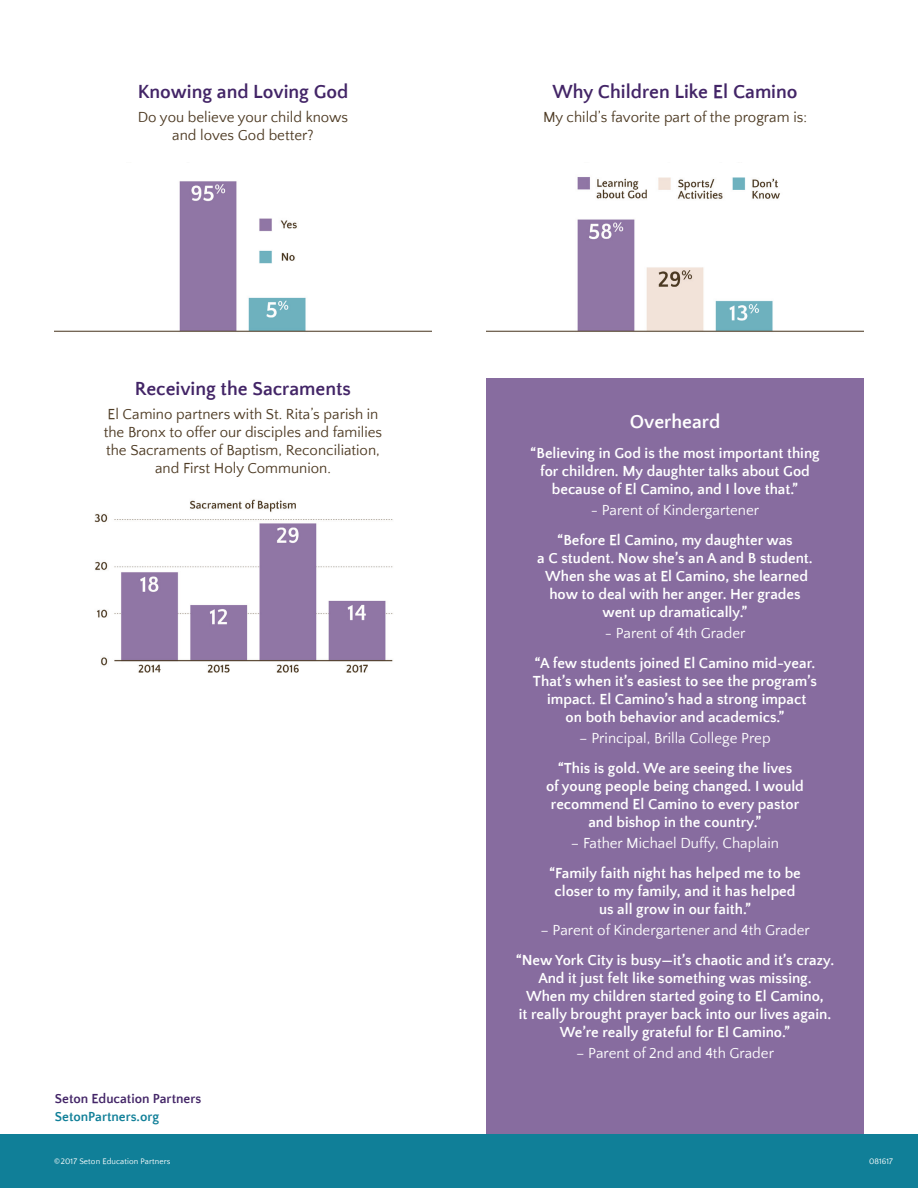
<style>
.page{position:relative;width:918px;height:1188px;background:#fff}
.page>*{position:absolute;margin:0;border:0;box-sizing:border-box;transform-origin:0 0}
.t1{font:700 19.5px "Quattrocento Sans";color:#432567}
.t2{font:700 19.5px "Quattrocento Sans";color:#fff}
.t3{font:700 15px/18px "Quattrocento Sans";color:#fff;text-align:center}
.t4{font:15px/18px "Quattrocento Sans";color:#4d3a23;text-align:center}
.t5{font:15px "Quattrocento Sans";color:#fff}
.t6{font:700 13.5px "Quattrocento Sans";color:#432567}
.t7{font:700 13.5px "Quattrocento Sans";color:#107f98}
.t8{font:8.25px "Quattrocento Sans";letter-spacing:.01em;color:#fff}
</style>
<div class="page">
<div style="left:486px;top:378px;width:378px;height:810px;background:#876c9f"></div>
<img style="left:54px;top:181px;width:378px;height:151px">
<img style="left:94px;top:499px;width:299px;height:174px">
<img style="left:486px;top:177px;width:378px;height:155px">
<div style="left:0;top:1134px;width:918px;height:54px;background:#107f98"></div>
<h1 class="t1" style="left:138px;top:81px;width:212px">Knowing and Loving God</h1>
<p class="t4" style="left:138px;top:109px;width:212px">Do you believe your child knows and loves God better?</p>
<h1 class="t1" style="left:135px;top:378px;width:218px">Receiving the Sacraments</h1>
<p class="t4" style="left:104px;top:406px;width:280px">El Camino partners with St. Rita’s parish in the Bronx to offer our disciples and families the Sacraments of Baptism, Reconciliation, and First Holy Communion.</p>
<p class="t6" style="left:55px;top:1092px;width:148px">Seton Education Partners</p>
<p class="t7" style="left:55px;top:1110px;width:106px">SetonPartners.org</p>
<p class="t8" style="left:54px;top:1157px;width:118px">©2017 Seton Education Partners</p>
<h1 class="t1" style="left:552px;top:81px;width:247px">Why Children Like El Camino</h1>
<p class="t4" style="left:543px;top:109px;width:265px">My child’s favorite part of the program is:</p>
<h1 class="t2" style="left:630px;top:412px;width:92px">Overheard</h1>
<p class="t3" style="left:530px;top:445px;width:291px">“Believing in God is the most important thing for children. My daughter talks about God because of El Camino, and I love that.”</p>
<p class="t5" style="left:591px;top:503px;width:170px">- Parent of Kindergartener</p>
<p class="t3" style="left:537px;top:532px;width:277px">“Before El Camino, my daughter was<br>a C student. Now she’s an A and B student.<br>When she was at El Camino, she learned how to deal with her anger. Her grades went up dramatically.”</p>
<p class="t5" style="left:605px;top:626px;width:142px">- Parent of 4th Grader</p>
<p class="t3" style="left:533px;top:655px;width:285px">“A few students joined El Camino mid-year.<br>That’s when it’s easiest to see the program’s impact. El Camino’s had a strong impact<br>on both behavior and academics.”</p>
<p class="t5" style="left:579px;top:731px;width:193px">– Principal, Brilla College Prep</p>
<p class="t3" style="left:546px;top:760px;width:259px">“This is gold. We are seeing the lives<br>of young people being changed. I would recommend El Camino to every pastor and bishop in the country.”</p>
<p class="t5" style="left:571px;top:836px;width:209px">– Father Michael Duffy, Chaplain</p>
<p class="t3" style="left:549px;top:865px;width:253px">“Family faith night has helped me to be closer to my family, and it has helped us all grow in our faith.”</p>
<p class="t5" style="left:540px;top:923px;width:271px">– Parent of Kindergartener and 4th Grader</p>
<p class="t3" style="left:516px;top:952px;width:320px">“New York City is busy—it’s chaotic and it’s crazy.<br>And it just felt like something was missing.<br>When my children started going to El Camino,<br>it really brought prayer back into our lives again.<br>We’re really grateful for El Camino.”</p>
<p class="t5" style="left:576px;top:1046px;width:199px">– Parent of 2nd and 4th Grader</p>
<p class="t8" style="left:869px;top:1157px;width:25px">081617</p>
</div>
